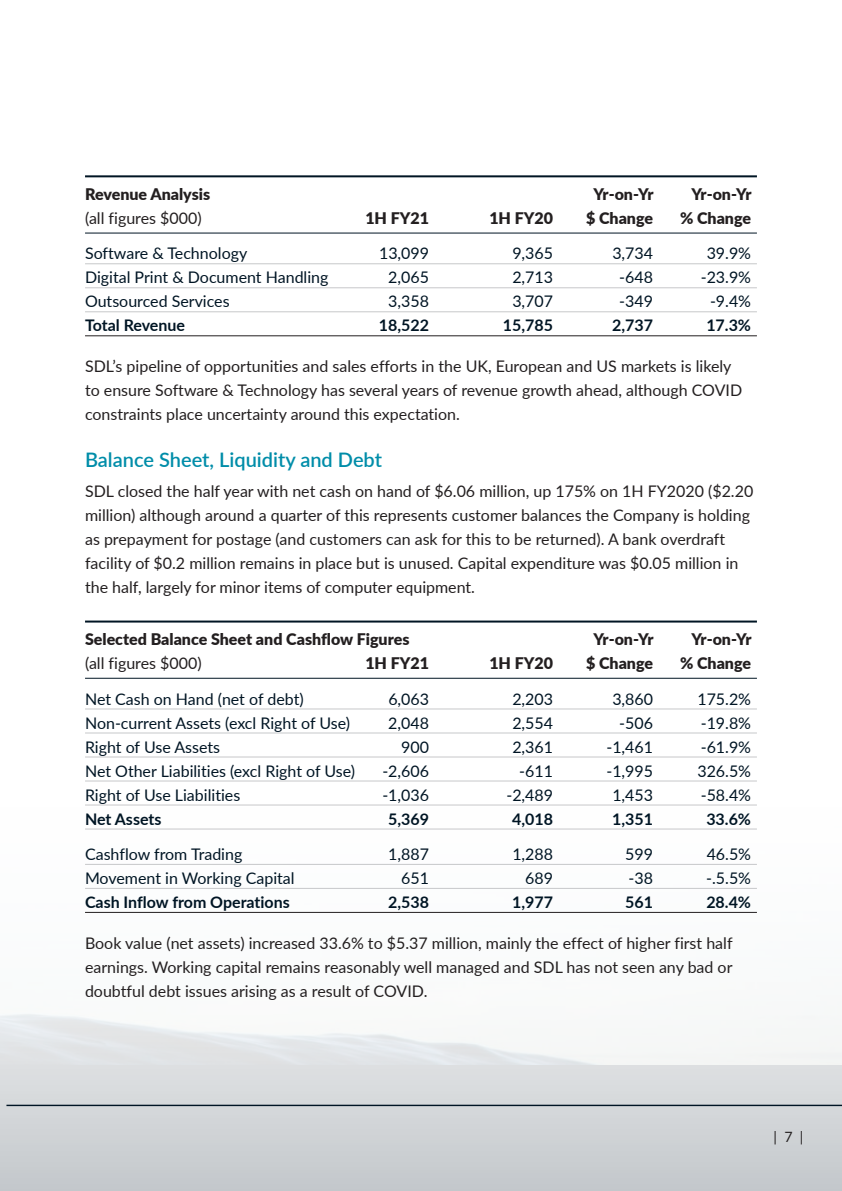
<style>
.page{position:relative;width:842px;height:1191px;background:#fff}
.page>*{position:absolute;margin:0;border:0;box-sizing:border-box;transform-origin:0 0}
.t1{font:600 20px "Lato";color:#008da9}
.t2{font:16px/24px "Lato";color:#231f20}
.t3{font:16px "Lato";color:#001524}
.t4{font:900 16px "Lato";color:#231f20}
.t5{font:700 16px "Lato";color:#001524}
.t6{font:14.2px "Lato";color:#231f20}
</style>
<div class="page">
<div style="left:0;top:1064px;width:842px;height:127px;background:#d0d3d6"></div>
<hr style="left:85px;top:175px;width:672px;height:2px;background:#001524">
<hr style="left:85px;top:232px;width:672px;height:1px;background:#001524">
<hr style="left:85px;top:263px;width:672px;height:1px;background:#c7c8ca">
<hr style="left:85px;top:287px;width:672px;height:1px;background:#c7c8ca">
<hr style="left:85px;top:311px;width:672px;height:1px;background:#c7c8ca">
<hr style="left:85px;top:335px;width:672px;height:1px;background:#231f20">
<hr style="left:85px;top:620px;width:672px;height:2px;background:#001524">
<hr style="left:85px;top:678px;width:672px;height:1px;background:#001524">
<hr style="left:85px;top:708px;width:672px;height:1px;background:#c7c8ca">
<hr style="left:85px;top:732px;width:672px;height:1px;background:#c7c8ca">
<hr style="left:85px;top:756px;width:672px;height:1px;background:#c7c8ca">
<hr style="left:85px;top:780px;width:672px;height:1px;background:#c7c8ca">
<hr style="left:85px;top:804px;width:672px;height:1px;background:#c7c8ca">
<hr style="left:85px;top:828px;width:672px;height:1px;background:#c7c8ca">
<hr style="left:85px;top:864px;width:672px;height:1px;background:#c7c8ca">
<hr style="left:85px;top:888px;width:672px;height:1px;background:#c7c8ca">
<hr style="left:85px;top:912px;width:672px;height:1px;background:#231f20">
<hr style="left:6px;top:1104px;width:836px;height:2px;background:#001524">
<p class="t4" style="left:85px;top:182px;width:127px">Revenue Analysis</p>
<p class="t4" style="left:593px;top:182px;width:62px">Yr-on-Yr</p>
<p class="t4" style="left:691px;top:182px;width:62px">Yr-on-Yr</p>
<p class="t2" style="left:85px;top:205px;width:118px">(all figures $000)</p>
<p class="t4" style="left:365px;top:206px;width:65px">1H FY21</p>
<p class="t4" style="left:489px;top:206px;width:65px">1H FY20</p>
<p class="t4" style="left:586px;top:206px;width:69px">$ Change</p>
<p class="t4" style="left:680px;top:206px;width:73px">% Change</p>
<p class="t3" style="left:85px;top:242px;width:164px">Software &amp; Technology</p>
<p class="t3" style="left:379px;top:242px;width:52px">13,099</p>
<p class="t3" style="left:512px;top:242px;width:42px">9,365</p>
<p class="t3" style="left:612px;top:242px;width:42px">3,734</p>
<p class="t3" style="left:707px;top:242px;width:46px">39.9%</p>
<p class="t3" style="left:85px;top:266px;width:245px">Digital Print &amp; Document Handling</p>
<p class="t3" style="left:388px;top:266px;width:42px">2,065</p>
<p class="t3" style="left:512px;top:266px;width:42px">2,713</p>
<p class="t3" style="left:619px;top:266px;width:35px">-648</p>
<p class="t3" style="left:701px;top:266px;width:52px">-23.9%</p>
<p class="t3" style="left:85px;top:290px;width:146px">Outsourced Services</p>
<p class="t3" style="left:388px;top:290px;width:42px">3,358</p>
<p class="t3" style="left:512px;top:290px;width:42px">3,707</p>
<p class="t3" style="left:619px;top:290px;width:35px">-349</p>
<p class="t3" style="left:710px;top:290px;width:43px">-9.4%</p>
<p class="t5" style="left:85px;top:314px;width:102px">Total Revenue</p>
<p class="t5" style="left:379px;top:314px;width:52px">18,522</p>
<p class="t5" style="left:503px;top:314px;width:52px">15,785</p>
<p class="t5" style="left:612px;top:314px;width:42px">2,737</p>
<p class="t5" style="left:706px;top:314px;width:46px">17.3%</p>
<p class="t2" style="left:85px;top:354px;width:659px">SDL’s pipeline of opportunities and sales efforts in the UK, European and US markets is likely to ensure Software &amp; Technology has several years of revenue growth ahead, although COVID constraints place uncertainty around this expectation.</p>
<p class="t1" style="left:85px;top:445px;width:298px">Balance Sheet, Liquidity and Debt</p>
<p class="t2" style="left:85px;top:478px;width:670px">SDL closed the half year with net cash on hand of $6.06 million, up 175% on 1H FY2020 ($2.20 million) although around a quarter of this represents customer balances the Company is holding as prepayment for postage (and customers can ask for this to be returned). A bank overdraft facility of $0.2 million remains in place but is unused. Capital expenditure was $0.05 million in the half, largely for minor items of computer equipment.</p>
<p class="t4" style="left:85px;top:627px;width:326px">Selected Balance Sheet and Cashflow Figures</p>
<p class="t4" style="left:593px;top:627px;width:62px">Yr-on-Yr</p>
<p class="t4" style="left:691px;top:627px;width:62px">Yr-on-Yr</p>
<p class="t2" style="left:85px;top:651px;width:118px">(all figures $000)</p>
<p class="t4" style="left:365px;top:651px;width:65px">1H FY21</p>
<p class="t4" style="left:489px;top:651px;width:65px">1H FY20</p>
<p class="t4" style="left:586px;top:651px;width:69px">$ Change</p>
<p class="t4" style="left:680px;top:651px;width:73px">% Change</p>
<p class="t3" style="left:85px;top:687px;width:220px">Net Cash on Hand (net of debt)</p>
<p class="t3" style="left:388px;top:687px;width:42px">6,063</p>
<p class="t3" style="left:512px;top:687px;width:42px">2,203</p>
<p class="t3" style="left:612px;top:687px;width:42px">3,860</p>
<p class="t3" style="left:697px;top:687px;width:55px">175.2%</p>
<p class="t3" style="left:85px;top:711px;width:267px">Non-current Assets (excl Right of Use)</p>
<p class="t3" style="left:388px;top:711px;width:42px">2,048</p>
<p class="t3" style="left:512px;top:711px;width:42px">2,554</p>
<p class="t3" style="left:619px;top:711px;width:35px">-506</p>
<p class="t3" style="left:701px;top:711px;width:52px">-19.8%</p>
<p class="t3" style="left:85px;top:735px;width:137px">Right of Use Assets</p>
<p class="t3" style="left:401px;top:735px;width:29px">900</p>
<p class="t3" style="left:512px;top:735px;width:42px">2,361</p>
<p class="t3" style="left:606px;top:735px;width:48px">-1,461</p>
<p class="t3" style="left:701px;top:735px;width:52px">-61.9%</p>
<p class="t3" style="left:85px;top:759px;width:272px">Net Other Liabilities (excl Right of Use)</p>
<p class="t3" style="left:382px;top:759px;width:48px">-2,606</p>
<p class="t3" style="left:519px;top:759px;width:35px">-611</p>
<p class="t3" style="left:606px;top:759px;width:48px">-1,995</p>
<p class="t3" style="left:697px;top:759px;width:55px">326.5%</p>
<p class="t3" style="left:85px;top:783px;width:157px">Right of Use Liabilities</p>
<p class="t3" style="left:382px;top:783px;width:48px">-1,036</p>
<p class="t3" style="left:506px;top:783px;width:48px">-2,489</p>
<p class="t3" style="left:612px;top:783px;width:42px">1,453</p>
<p class="t3" style="left:701px;top:783px;width:52px">-58.4%</p>
<p class="t5" style="left:85px;top:807px;width:78px">Net Assets</p>
<p class="t5" style="left:388px;top:807px;width:42px">5,369</p>
<p class="t5" style="left:512px;top:807px;width:42px">4,018</p>
<p class="t5" style="left:612px;top:807px;width:42px">1,351</p>
<p class="t5" style="left:706px;top:807px;width:46px">33.6%</p>
<p class="t3" style="left:85px;top:842px;width:159px">Cashflow from Trading</p>
<p class="t3" style="left:388px;top:842px;width:42px">1,887</p>
<p class="t3" style="left:512px;top:842px;width:42px">1,288</p>
<p class="t3" style="left:625px;top:842px;width:29px">599</p>
<p class="t3" style="left:707px;top:842px;width:46px">46.5%</p>
<p class="t3" style="left:85px;top:866px;width:211px">Movement in Working Capital</p>
<p class="t3" style="left:401px;top:866px;width:29px">651</p>
<p class="t3" style="left:525px;top:866px;width:29px">689</p>
<p class="t3" style="left:629px;top:866px;width:26px">-38</p>
<p class="t3" style="left:706px;top:866px;width:46px">-.5.5%</p>
<p class="t5" style="left:85px;top:890px;width:206px">Cash Inflow from Operations</p>
<p class="t5" style="left:388px;top:890px;width:42px">2,538</p>
<p class="t5" style="left:512px;top:890px;width:42px">1,977</p>
<p class="t5" style="left:625px;top:890px;width:29px">561</p>
<p class="t5" style="left:706px;top:890px;width:46px">28.4%</p>
<p class="t2" style="left:85px;top:930px;width:649px;text-align:justify">Book value (net assets) increased 33.6% to $5.37 million, mainly the effect of higher first half earnings. Working capital remains reasonably well managed and SDL has not seen any bad or doubtful debt issues arising as a result of COVID.</p>
<p class="t6" style="left:774px;top:1126px;width:31px">| 7 |</p>
</div>
